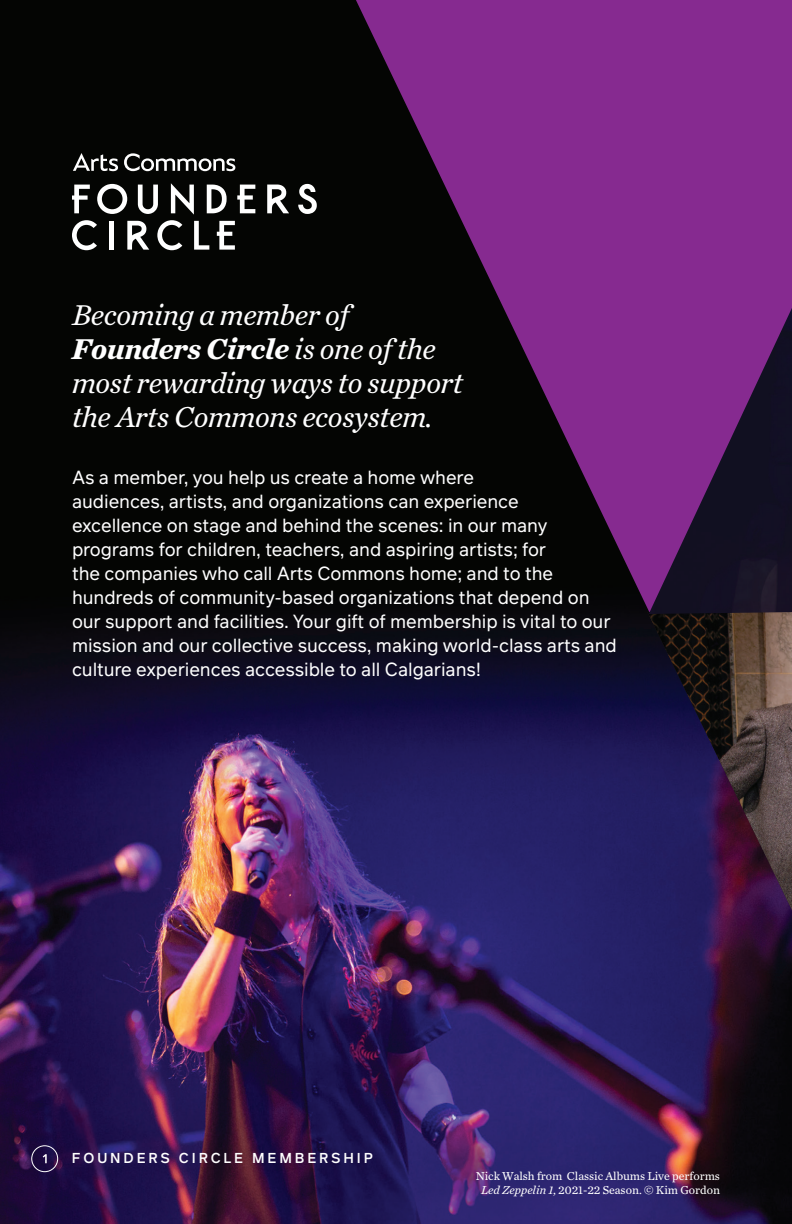
<style>
.page{position:relative;width:792px;height:1224px;background:#fff}
.page>*{position:absolute;margin:0;border:0;box-sizing:border-box;transform-origin:0 0}
.Body_copy{font:italic 30px/34px "Chronicle Text G2";letter-spacing:-.01em;color:#fff}
.Body_copy-2{font:18.4px/24px "Infra";letter-spacing:-.005em;color:#fff}
.t1{font:500 14px "Infra";letter-spacing:.205em;color:#fff}
.t2{font:12px/14.4px "Chronicle Text G2";color:#fff;text-align:center}
.s1{font-weight:700}
.s2{font-style:italic}
</style>
<div class="page">
<img style="left:0;top:0;width:792px;height:1224px">
<svg style="left:356px;top:0;width:436px;height:910px"></svg>
<img style="left:647px;top:612px;width:145px;height:298px">
<img style="left:649px;top:308px;width:143px;height:306px">
<svg style="left:124px;top:153px;width:111px;height:18px"></svg>
<svg style="left:73px;top:153px;width:45px;height:18px"></svg>
<svg style="left:267px;top:185px;width:22px;height:28px"></svg>
<svg style="left:298px;top:184px;width:19px;height:30px"></svg>
<svg style="left:72px;top:183px;width:183px;height:67px"></svg>
<svg style="left:43px;top:1154px;width:4px;height:9px"></svg>
<div style="left:31px;top:1146px;width:27px;height:26px;border:1px solid #fff;border-radius:50%"></div>
<p class="Body_copy" style="left:72px;top:296px;width:393px">Becoming a member of<br><span class="s1">Founders Circle</span> is one of the most rewarding ways to support the Arts Commons ecosystem.</p>
<p class="Body_copy-2" style="left:72px;top:465px;width:546px">As a member, you help us create a home where<br>audiences, artists, and organizations can experience<br>excellence on stage and behind the scenes: in our many programs for children, teachers, and aspiring artists; for<br>the companies who call Arts Commons home; and to the hundreds of community-based organizations that depend on our support and facilities. Your gift of membership is vital to our mission and our collective success, making world-class arts and culture experiences accessible to all Calgarians!</p>
<p class="t1" style="left:72px;top:1148px;width:302px">FOUNDERS CIRCLE MEMBERSHIP</p>
<p class="t2" style="left:476px;top:1168px;width:246px">Nick Walsh from Classic Albums Live performs<br><span class="s2">Led Zeppelin 1</span>, 2021-22 Season. © Kim Gordon</p>
</div>
